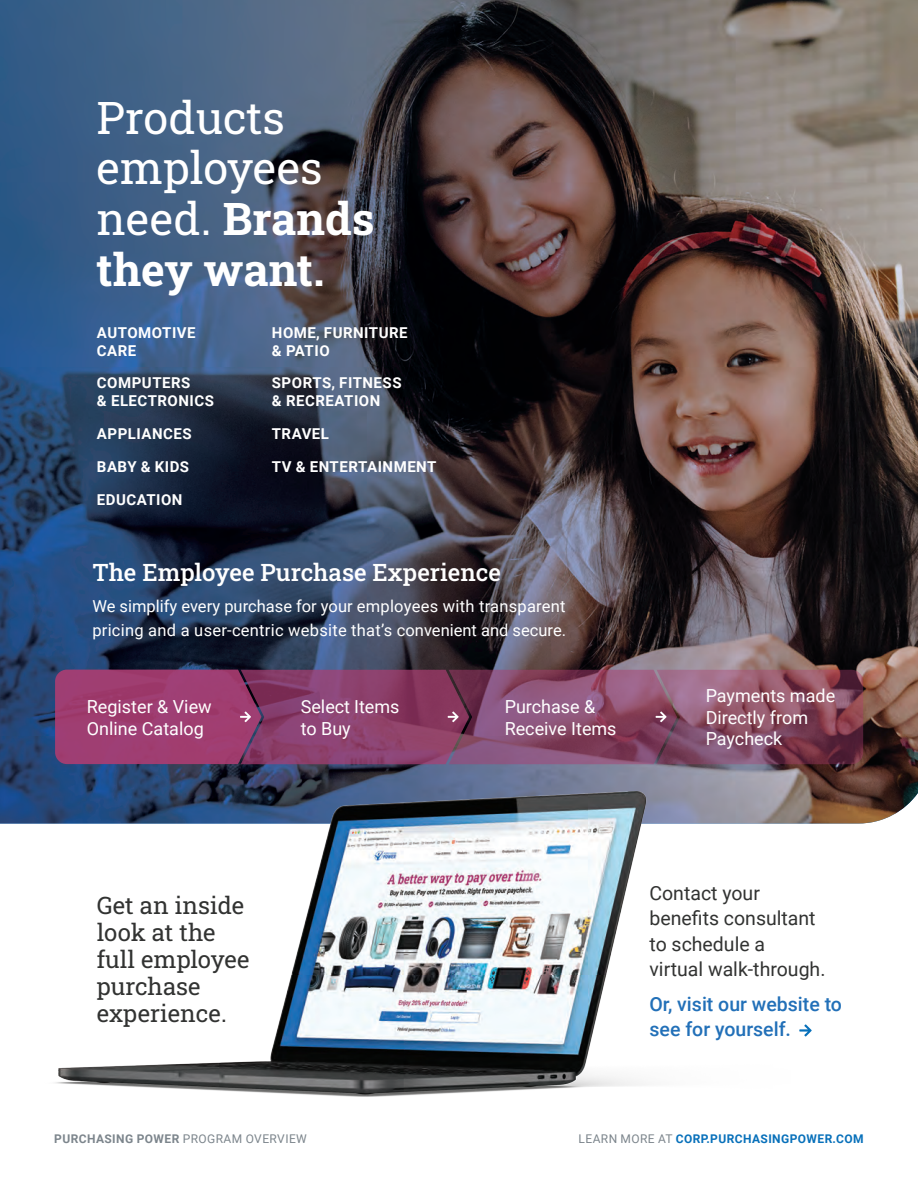
<style>
.page{position:relative;width:918px;height:1188px;background:#fff}
.page>*{position:absolute;margin:0;border:0;box-sizing:border-box;transform-origin:0 0}
._24pt_Header{font:45px/51px "Roboto Slab";color:#fff}
.t1{font:24px/27px "Roboto Slab";color:#323332}
.t2{font:500 24px "Roboto Slab";color:#fff}
.t3{font:19.5px/25.5px "Roboto";color:#323332}
.t4{font:500 19.5px/25.5px "Roboto";color:#2270b8}
.t5{font:18px/21.6px "Roboto";color:#fff}
.t6{font:16.5px/24px "Roboto";letter-spacing:.01em;color:#fff}
.t7{font:700 15px/18px "Roboto";letter-spacing:.035em;color:#fff}
.t8{font:700 12px "Roboto";letter-spacing:.035em;color:#0770ba}
.t9{font:700 12px "Roboto";letter-spacing:.035em;color:#7c858c}
.s1{font-weight:700}
.s2{font-weight:400}
.s3{font-weight:400;color:#7c858c}
</style>
<div class="page">
<img style="left:0;top:0;width:918px;height:823px">
<svg style="left:55px;top:670px;width:808px;height:94px;background:#8c456b"></svg>
<img style="left:35px;top:791px;width:755px;height:306px">
<svg style="left:799px;top:1024px;width:13px;height:13px"></svg>
<p class="_24pt_Header" style="left:97px;top:91px;width:279px">Products employees need. <span class="s1">Brands they want.</span></p>
<p class="t7" style="left:97px;top:323px;width:100px">AUTOMOTIVE<br>CARE</p>
<p class="t7" style="left:272px;top:323px;width:137px">HOME, FURNITURE &amp; PATIO</p>
<p class="t7" style="left:97px;top:373px;width:119px">COMPUTERS<br>&amp; ELECTRONICS</p>
<p class="t7" style="left:272px;top:373px;width:131px">SPORTS, FITNESS &amp; RECREATION</p>
<p class="t7" style="left:97px;top:424px;width:96px">APPLIANCES</p>
<p class="t7" style="left:272px;top:424px;width:59px">TRAVEL</p>
<p class="t7" style="left:97px;top:457px;width:94px">BABY &amp; KIDS</p>
<p class="t7" style="left:272px;top:457px;width:166px">TV &amp; ENTERTAINMENT</p>
<p class="t7" style="left:97px;top:490px;width:87px">EDUCATION</p>
<p class="t2" style="left:92px;top:556px;width:410px">The Employee Purchase Experience</p>
<p class="t6" style="left:92px;top:593px;width:475px">We simplify every purchase for your employees with transparent pricing and a user-centric website that’s convenient and secure.</p>
<p class="t5" style="left:87px;top:695px;width:126px">Register &amp; View<br>Online Catalog</p>
<p class="t5" style="left:301px;top:695px;width:100px">Select Items to Buy</p>
<p class="t5" style="left:505px;top:695px;width:113px">Purchase &amp;<br>Receive Items</p>
<p class="t5" style="left:706px;top:684px;width:131px">Payments made<br>Directly from<br>Paycheck</p>
<p class="t1" style="left:97px;top:891px;width:154px">Get an inside look at the full employee purchase experience.</p>
<p class="t3" style="left:650px;top:880px;width:177px">Contact your benefits consultant to schedule a<br>virtual walk-through.</p>
<p class="t4" style="left:650px;top:991px;width:194px">Or, visit our website to see for yourself.</p>
<p class="t9" style="left:54px;top:1130px;width:254px">PURCHASING POWER <span class="s2">PROGRAM OVERVIEW</span></p>
<p class="t8" style="left:579px;top:1130px;width:287px"><span class="s3">LEARN MORE AT</span> CORP.PURCHASINGPOWER.COM</p>
</div>
